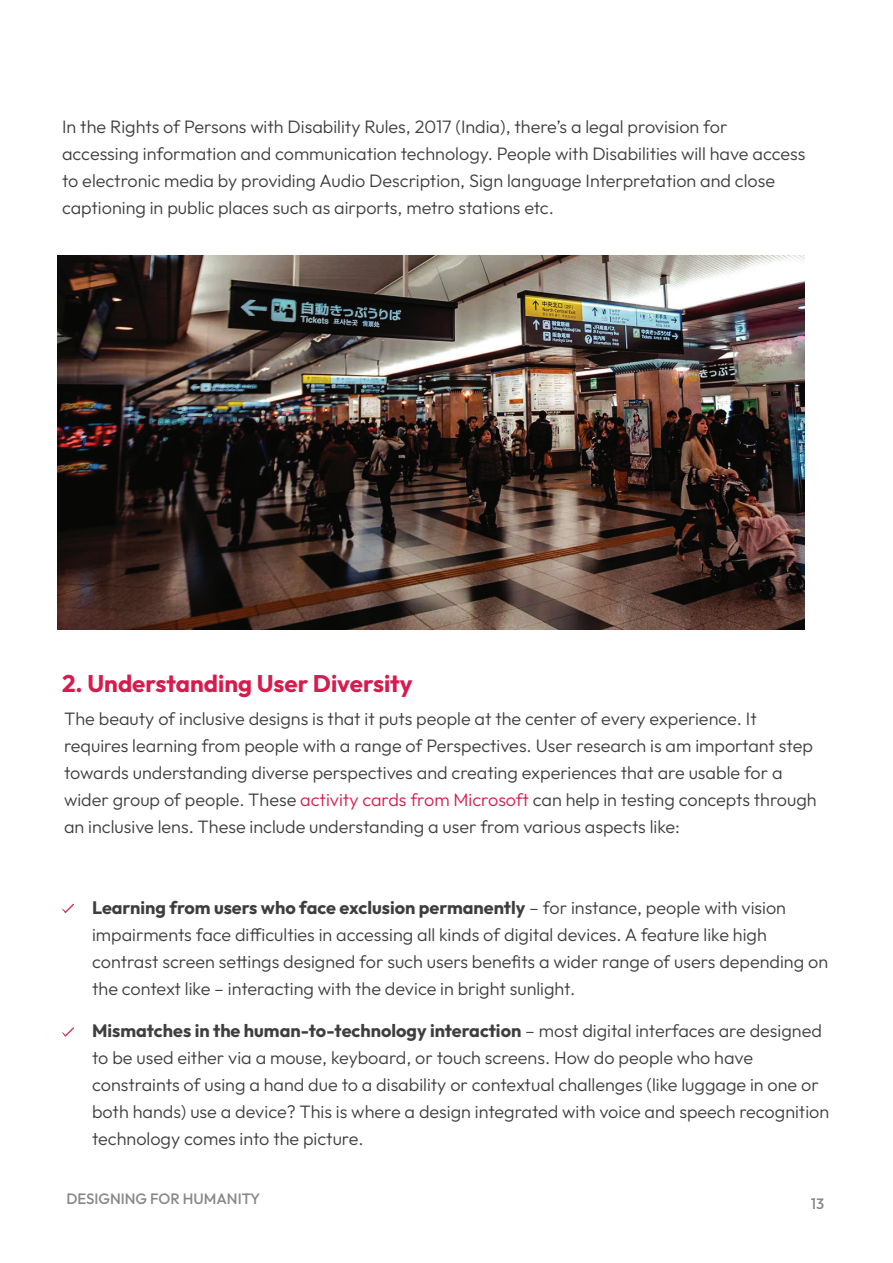
<style>
.page{position:relative;width:893px;height:1263px;background:#fff}
.page>*{position:absolute;margin:0;border:0;box-sizing:border-box;transform-origin:0 0}
.t1{font:700 24px "Outfit";color:#d61c4e}
.t2{font:300 18px/27px "Outfit";color:#3e3e3e}
.t3{font:500 15px "Outfit";color:#898888}
.s1{color:#d61c4e}
.s2{font-weight:700}
</style>
<div class="page">
<svg style="left:62px;top:904px;width:12px;height:9px"></svg>
<svg style="left:62px;top:1027px;width:12px;height:10px"></svg>
<img style="left:58px;top:255px;width:746px;height:375px">
<p class="t2" style="left:62px;top:113px;width:744px">In the Rights of Persons with Disability Rules, 2017 (India), there’s a legal provision for accessing information and communication technology. People with Disabilities will have access to electronic media by providing Audio Description, Sign language Interpretation and close captioning in public places such as airports, metro stations etc.</p>
<h1 class="t1" style="left:62px;top:668px;width:352px">2. Understanding User Diversity</h1>
<p class="t2" style="left:64px;top:706px;width:754px">The beauty of inclusive designs is that it puts people at the center of every experience. It requires learning from people with a range of Perspectives. User research is am important step towards understanding diverse perspectives and creating experiences that are usable for a wider group of people. These <span class="s1">activity cards from Microsoft</span> can help in testing concepts through an inclusive lens. These include understanding a user from various aspects like:</p>
<p class="t2" style="left:92px;top:894px;width:737px"><span class="s2">Learning from users who face exclusion permanently</span> – for instance, people with vision impairments face difficulties in accessing all kinds of digital devices. A feature like high contrast screen settings designed for such users benefits a wider range of users depending on the context like – interacting with the device in bright sunlight.</p>
<p class="t2" style="left:92px;top:1017px;width:738px"><span class="s2">Mismatches in the human-to-technology interaction</span> – most digital interfaces are designed to be used either via a mouse, keyboard, or touch screens. How do people who have constraints of using a hand due to a disability or contextual challenges (like luggage in one or both hands) use a device? This is where a design integrated with voice and speech recognition technology comes into the picture.</p>
<p class="t3" style="left:66px;top:1189px;width:195px">DESIGNING FOR HUMANITY</p>
<p class="t3" style="left:810px;top:1194px;width:15px">13</p>
</div>
